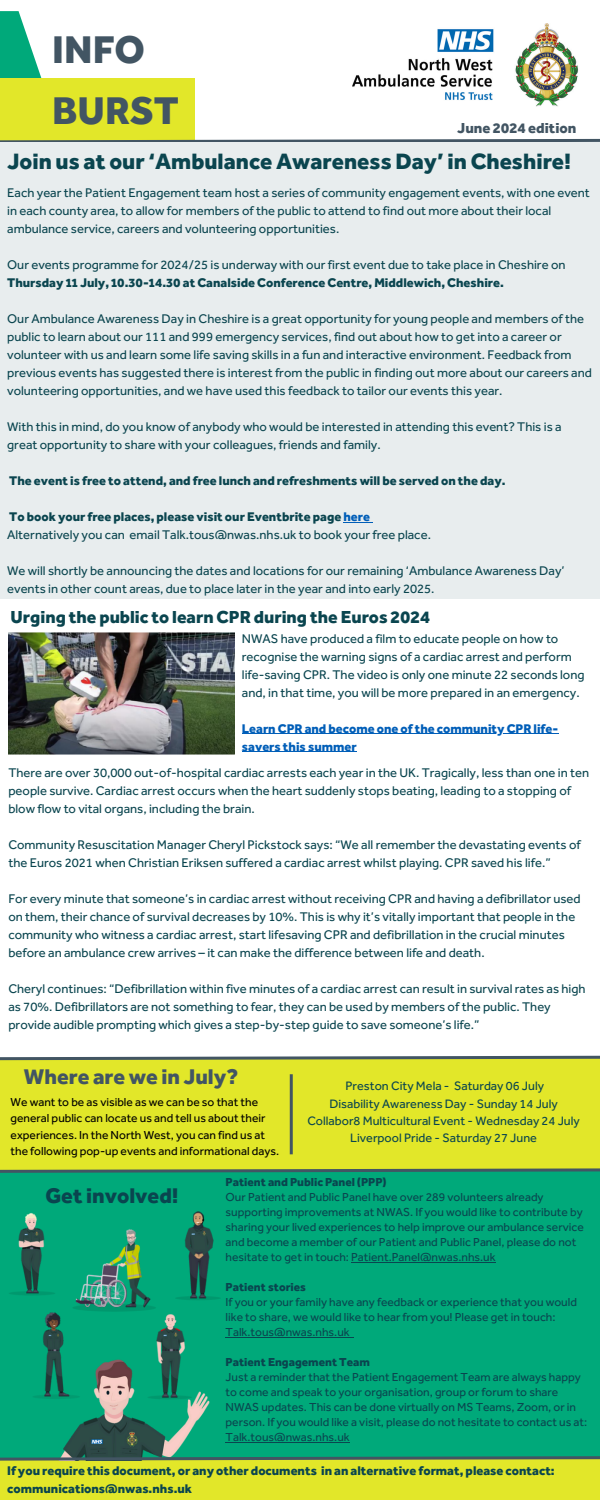
<style>
.page{position:relative;width:600px;height:1500px;background:#fff}
.page>*{position:absolute;margin:0;border:0;box-sizing:border-box;transform-origin:0 0}
.t1{font:800 40px "Effra";color:#425563}
.t2{font:800 23px "Effra";color:#0a454f}
.t3{font:800 22px "Effra";color:#425563}
.t4{font:800 22px "Effra";color:#0a454f}
.t5{font:800 18px "Effra";color:#0a454f}
.t6{font:800 15px "Effra";color:#425563}
.t7{font:13px/18px "Effra";color:#0a454f}
.t8{font:800 13px "Effra";color:#0a454f}
.t9{font:800 13px/18px "Effra";color:#005eb8}
.t10{font:12.6px "Effra";color:#0a454f}
.t11{font:12px/15px "Effra";color:#0a454f}
.t12{font:12px/16.5px "Effra";color:#000}
.t13{font:800 12px "Effra";color:#0a454f}
.s1{color:#005eb8}
</style>
<div class="page">
<div style="left:0;top:1459px;width:600px;height:41px;background:#e2e729"></div>
<div style="left:0;top:1169px;width:600px;height:290px;background:#00a97a"></div>
<img style="left:9px;top:1211px;width:217px;height:244px">
<div style="left:0;top:1062px;width:600px;height:105px;background:#e2e729"></div>
<svg style="left:0;top:1167px;width:600px;height:6px;background:#719451"></svg>
<svg style="left:0;top:1055px;width:600px;height:7px"></svg>
<hr style="left:290px;top:1074px;width:3px;height:80px;background:#425563">
<hr style="left:351px;top:1262px;width:145px;height:1px;background:#0a454f">
<hr style="left:226px;top:1337px;width:124px;height:1px;background:#0a454f">
<hr style="left:226px;top:1442px;width:124px;height:1px;background:#0a454f">
<svg style="left:0;top:1455px;width:600px;height:6px"></svg>
<svg style="left:0;top:11px;width:42px;height:67px;fill:#00a97a"></svg>
<div style="left:0;top:78px;width:194px;height:65px;background:#e2e729"></div>
<svg style="left:0;top:137px;width:600px;height:5px"></svg>
<img style="left:353px;top:23px;width:226px;height:84px">
<img style="left:8px;top:633px;width:227px;height:122px">
<div style="left:0;top:142px;width:600px;height:457px;background:#e8edee"></div>
<hr style="left:242px;top:733px;width:316px;height:1px;background:#005eb8">
<hr style="left:242px;top:751px;width:115px;height:1px;background:#005eb8">
<svg style="left:344px;top:522px;width:28px;height:1px"></svg>
<p class="t1" style="left:52px;top:25px;width:94px">INFO</p>
<p class="t1" style="left:52px;top:86px;width:128px">BURST</p>
<p class="t6" style="left:457px;top:119px;width:121px">June 2024 edition</p>
<p class="t2" style="left:7px;top:147px;width:566px">Join us at our ‘Ambulance Awareness Day’ in Cheshire!</p>
<p class="t7" style="left:7px;top:184px;width:584px">Each year the Patient Engagement team host a series of community engagement events, with one event in each county area, to allow for members of the public to attend to find out more about their local ambulance service, careers and volunteering opportunities.</p>
<p class="t7" style="left:7px;top:256px;width:560px">Our events programme for 2024/25 is underway with our first event due to take place in Cheshire on</p>
<p class="t8" style="left:7px;top:275px;width:498px">Thursday 11 July, 10.30-14.30 at Canalside Conference Centre, Middlewich, Cheshire.</p>
<p class="t7" style="left:7px;top:310px;width:586px">Our Ambulance Awareness Day in Cheshire is a great opportunity for young people and members of the public to learn about our 111 and 999 emergency services, find out about how to get into a career or volunteer with us and learn some life saving skills in a fun and interactive environment. Feedback from previous events has suggested there is interest from the public in finding out more about our careers and volunteering opportunities, and we have used this feedback to tailor our events this year.</p>
<p class="t7" style="left:7px;top:418px;width:556px">With this in mind, do you know of anybody who would be interested in attending this event? This is a great opportunity to share with your colleagues, friends and family.</p>
<p class="t8" style="left:9px;top:473px;width:498px">The event is free to attend, and free lunch and refreshments will be served on the day.</p>
<p class="t8" style="left:9px;top:509px;width:362px">To book your free places, please visit our Eventbrite page <span class="s1">here</span></p>
<p class="t7" style="left:7px;top:526px;width:425px">Alternatively you can email Talk.tous@nwas.nhs.uk to book your free place.</p>
<p class="t7" style="left:7px;top:562px;width:559px">We will shortly be announcing the dates and locations for our remaining ‘Ambulance Awareness Day’ events in other count areas, due to place later in the year and into early 2025.</p>
<p class="t5" style="left:11px;top:606px;width:421px">Urging the public to learn CPR during the Euros 2024</p>
<h2 class="t7" style="left:242px;top:629px;width:344px">NWAS have produced a film to educate people on how to recognise the warning signs of a cardiac arrest and perform life-saving CPR. The video is only one minute 22 seconds long and, in that time, you will be more prepared in an emergency.</h2>
<p class="t9" style="left:242px;top:719px;width:318px">Learn CPR and become one of the community CPR life&shy;savers this summer</p>
<p class="t7" style="left:8px;top:764px;width:582px">There are over 30,000 out-of-hospital cardiac arrests each year in the UK. Tragically, less than one in ten people survive. Cardiac arrest occurs when the heart suddenly stops beating, leading to a stopping of blow flow to vital organs, including the brain.</p>
<p class="t7" style="left:8px;top:836px;width:574px">Community Resuscitation Manager Cheryl Pickstock says: “We all remember the devastating events of the Euros 2021 when Christian Eriksen suffered a cardiac arrest whilst playing. CPR saved his life.”</p>
<p class="t7" style="left:8px;top:890px;width:574px">For every minute that someone’s in cardiac arrest without receiving CPR and having a defibrillator used on them, their chance of survival decreases by 10%. This is why it’s vitally important that people in the community who witness a cardiac arrest, start lifesaving CPR and defibrillation in the crucial minutes before an ambulance crew arrives – it can make the difference between life and death.</p>
<h3 class="t7" style="left:8px;top:980px;width:579px">Cheryl continues: “Defibrillation within five minutes of a cardiac arrest can result in survival rates as high as 70%. Defibrillators are not something to fear, they can be used by members of the public. They provide audible prompting which gives a step-by-step guide to save someone’s life.”</h3>
<p class="t3" style="left:24px;top:1063px;width:216px">Where are we in July?</p>
<p class="t12" style="left:11px;top:1093px;width:270px">We want to be as visible as we can be so that the general public can locate us and tell us about their experiences. In the North West, you can find us at the following pop-up events and informational days.</p>
<p class="t4" style="left:45px;top:1182px;width:135px">Get involved!</p>
<p class="t10" style="left:345px;top:1078px;width:200px">Preston City Mela - Saturday 06 July</p>
<p class="t10" style="left:329px;top:1096px;width:230px">Disability Awareness Day - Sunday 14 July</p>
<p class="t10" style="left:307px;top:1113px;width:274px">Collabor8 Multicultural Event - Wednesday 24 July</p>
<p class="t10" style="left:350px;top:1130px;width:188px">Liverpool Pride - Saturday 27 June</p>
<h1 class="t13" style="left:226px;top:1175px;width:163px">Patient and Public Panel (PPP)</h1>
<h1 class="t11" style="left:226px;top:1190px;width:360px">Our Patient and Public Panel have over 289 volunteers already supporting improvements at NWAS. If you would like to contribute by sharing your lived experiences to help improve our ambulance service and become a member of our Patient and Public Panel, please do not hesitate to get in touch: Patient.Panel@nwas.nhs.uk</h1>
<h2 class="t13" style="left:226px;top:1280px;width:82px">Patient stories</h2>
<p class="t11" style="left:226px;top:1295px;width:353px">If you or your family have any feedback or experience that you would like to share, we would like to hear from you! Please get in touch:<br>Talk.tous@nwas.nhs.uk</p>
<p class="t13" style="left:226px;top:1355px;width:146px">Patient Engagement Team</p>
<p class="t11" style="left:226px;top:1370px;width:363px">Just a reminder that the Patient Engagement Team are always happy to come and speak to your organisation, group or forum to share NWAS updates. This can be done virtually on MS Teams, Zoom, or in person. If you would like a visit, please do not hesitate to contact us at:<br>Talk.tous@nwas.nhs.uk</p>
<p class="t8" style="left:7px;top:1463px;width:549px">If you require this document, or any other documents in an alternative format, please contact:</p>
<p class="t8" style="left:7px;top:1481px;width:186px">communications@nwas.nhs.uk</p>
</div>
